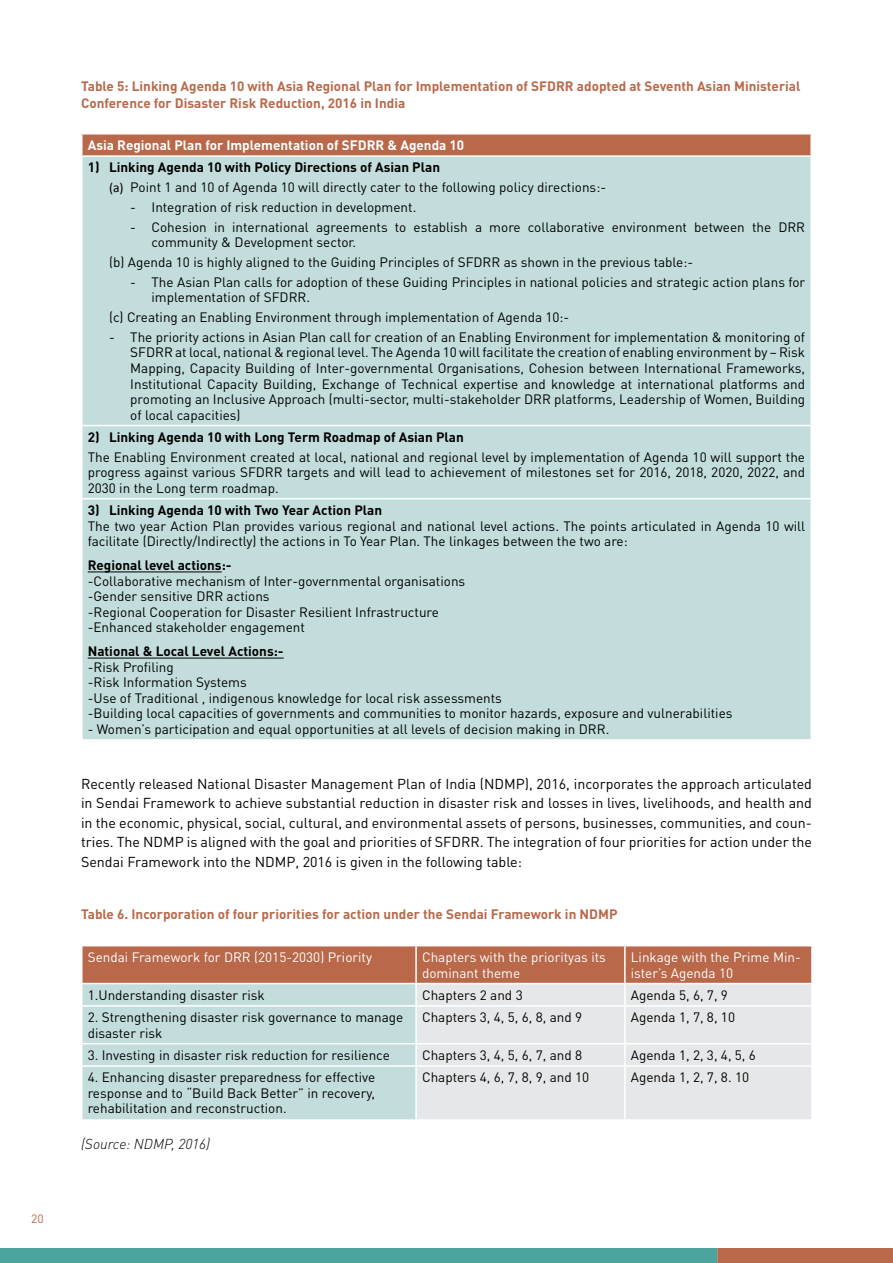
<style>
.page{position:relative;width:893px;height:1263px;background:#fff}
.page>*{position:absolute;margin:0;border:0;box-sizing:border-box;transform-origin:0 0}
.t1{font:14.25px/19.5px "DIN Pro";color:#000;text-align:justify}
.t2{font:italic 300 14.25px "DIN Pro";color:#000}
.t3{font:13.5px/15.5px "DIN Pro";color:#000}
.t4{font:700 13.5px "DIN Pro";color:#b9684a}
.t5{font:700 13.5px "DIN Pro";color:#000}
.t6{font:13.5px/15.6px "DIN Pro";color:#fff}
.t7{font:700 13.5px "DIN Pro";color:#fff}
.t8{font:12px "DIN Pro";color:#b9684a}
.s1{font-weight:700}
.s2{font-family:"Calibri"}
</style>
<div class="page">
<div style="left:717px;top:1248px;width:176px;height:15px;background:#b9684a"></div>
<div style="left:0;top:1248px;width:717px;height:15px;background:#4ba4a0"></div>
<div style="left:82px;top:134px;width:729px;height:22px;background:#b9684a"></div>
<div style="left:82px;top:157px;width:728px;height:582px;background:#c2dddb"></div>
<hr style="left:81px;top:133px;width:731px;height:2px;background:#fff">
<hr style="left:810px;top:135px;width:2px;height:20px;background:#fff">
<hr style="left:81px;top:155px;width:731px;height:2px;background:#fff">
<hr style="left:81px;top:425px;width:731px;height:1px;background:#fff">
<hr style="left:81px;top:498px;width:731px;height:1px;background:#fff">
<hr style="left:88px;top:572px;width:134px;height:1px;background:#000">
<hr style="left:88px;top:658px;width:196px;height:1px;background:#000">
<div style="left:82px;top:1006px;width:333px;height:113px;background:#c2dddb"></div>
<div style="left:417px;top:1007px;width:394px;height:112px;background:#e6e7e8"></div>
<svg style="left:81px;top:946px;width:731px;height:59px;background:#c59784"></svg>
<hr style="left:416px;top:983px;width:209px;height:1px;background:#fff">
<hr style="left:415px;top:984px;width:2px;height:21px;background:#fff">
<hr style="left:625px;top:983px;width:188px;height:1px;background:#fff">
<hr style="left:624px;top:984px;width:2px;height:21px;background:#fff">
<hr style="left:811px;top:984px;width:2px;height:21px;background:#fff">
<hr style="left:624px;top:1006px;width:2px;height:37px;background:#fff">
<hr style="left:81px;top:1043px;width:335px;height:1px;background:#fff">
<hr style="left:416px;top:1043px;width:209px;height:1px;background:#fff">
<hr style="left:625px;top:1043px;width:188px;height:1px;background:#fff">
<hr style="left:624px;top:1044px;width:2px;height:21px;background:#fff">
<hr style="left:81px;top:1065px;width:335px;height:2px;background:#fff">
<hr style="left:416px;top:1065px;width:209px;height:2px;background:#fff">
<hr style="left:625px;top:1065px;width:188px;height:2px;background:#fff">
<hr style="left:624px;top:1067px;width:2px;height:52px;background:#fff">
<p class="t8" style="left:31px;top:1210px;width:14px">20</p>
<p class="t4" style="left:81px;top:77px;width:476px">Table 5: Linking Agenda 10 with Asia Regional Plan for I mplementation of SFDRR</p>
<p class="t4" style="left:577px;top:77px;width:225px">adopted at Seventh Asian M inisterial</p>
<p class="t4" style="left:81px;top:93px;width:326px">Conference for Disaster Risk Reduction, 2016 in I ndia</p>
<p class="t7" style="left:88px;top:136px;width:280px">Asia Regional Plan for I mplementation of SFDRR</p>
<p class="t7" style="left:388px;top:136px;width:78px">&amp; Agenda 10</p>
<p class="t3" style="left:109px;top:157px;width:499px;line-height:19.8px;text-indent:-21px"><span class="s1">1) Linking Agenda 10 with Policy Directions of Asian Plan<br></span><span class="s2">(a)</span> Point 1 and 10 of Agenda 10 will directly cater to the following policy directions:-</p>
<p class="t3" style="left:130px;top:199px;width:288px">- Integration of risk reduction in development.</p>
<p class="t3" style="left:152px;top:219px;width:655px;text-indent:-21px">- Cohesion in international agreements to establish a more collaborative environment between the DRR community &amp; Development sector.</p>
<p class="t3" style="left:109px;top:254px;width:586px">(b) Agenda 10 is highly aligned to the Guiding Principles of SFDRR as shown in the previous table:-</p>
<p class="t3" style="left:152px;top:274px;width:655px;text-indent:-21px">- The Asian Plan calls for adoption of these Guiding Principles in national policies and strategic action plans for implementation of SFDRR.</p>
<p class="t3" style="left:109px;top:309px;width:462px">(c) Creating an Enabling Environment through implementation of Agenda 10:-</p>
<p class="t3" style="left:130px;top:329px;width:676px;text-align:justify;text-indent:-21px">- The priority actions in Asian Plan call for creation of an Enabling Environment for implementation &amp; monitoring of SFDRR at local, national &amp; regional level. The Agenda 10 will facilitate the creation of enabling environment by – Risk Mapping, Capacity Building of Inter-governmental Organisations, Cohesion between International Frameworks, Institutional Capacity Building, Exchange of Technical expertise and knowledge at international platforms and promoting an Inclusive Approach (multi-sector, multi-stakeholder DRR platforms, Leadership of Women, Building of local capacities)</p>
<p class="t5" style="left:88px;top:428px;width:378px">2) Linking Agenda 10 with Long Term Roadmap of Asian Plan</p>
<p class="t3" style="left:88px;top:448px;width:719px;text-align:justify">The Enabling Environment created at local, national and regional level by implementation of Agenda 10 will support the progress against various SFDRR targets and will lead to achievement of milestones set for 2016, 2018, 2020, 2022, and 2030 in the Long term roadmap.</p>
<p class="t5" style="left:88px;top:501px;width:296px">3) Linking Agenda 10 with Two Year Action Plan</p>
<p class="t3" style="left:88px;top:517px;width:719px">The two year Action Plan provides various regional and national level actions. The points articulated in Agenda 10 will facilitate (Directly/Indirectly) the actions in To Year Plan. The linkages between the two are:</p>
<p class="t5" style="left:88px;top:556px;width:145px">Regional level actions:-</p>
<p class="t3" style="left:88px;top:572px;width:379px">-Collaborative mechanism of Inter-governmental organisations -Gender sensitive DRR actions<br>-Regional Cooperation for Disaster Resilient Infrastructure -Enhanced stakeholder engagement</p>
<p class="t5" style="left:88px;top:642px;width:197px">National &amp; Local Level Actions:-</p>
<p class="t3" style="left:88px;top:659px;width:646px">-Risk Profiling<br>-Risk Information Systems<br>-Use of Traditional , indigenous knowledge for local risk assessments<br>-Building local capacities of governments and communities to monitor hazards, exposure and vulnerabilities</p>
<p class="t3" style="left:88px;top:721px;width:523px">- Women’s participation and equal opportunities at all levels of decision making in DRR.</p>
<p class="t1" style="left:81px;top:773px;width:732px">Recently released National Disaster Management Plan of India (NDMP), 2016, incorporates the approach articulated in Sendai Framework to achieve substantial reduction in disaster risk and losses in lives, livelihoods, and health and in the economic, physical, social, cultural, and environmental assets of persons, businesses, communities, and coun&shy;tries. The NDMP is aligned with the goal and priorities of SFDRR. The integration of four priorities for action under the Sendai Framework into the NDMP, 2016 is given in the following table:</p>
<p class="t4" style="left:81px;top:905px;width:509px">Table 6. I ncorporation of four priorities for action under the Sendai Framework in NDM</p>
<p class="t4" style="left:609px;top:905px;width:10px">P</p>
<p class="t6" style="left:88px;top:949px;width:286px">Sendai Framework for DRR (2015-2030) Priority</p>
<p class="t6" style="left:422px;top:949px;width:185px">Chapters with the priorityas its dominant theme</p>
<p class="t6" style="left:631px;top:949px;width:171px">Linkage with the Prime Min&shy;ister’s Agenda 10</p>
<p class="t3" style="left:88px;top:987px;width:178px">1.Understanding disaster risk</p>
<p class="t3" style="left:422px;top:987px;width:102px">Chapters 2 and 3</p>
<p class="t3" style="left:631px;top:987px;width:99px">Agenda 5, 6, 7, 9</p>
<p class="t3" style="left:88px;top:1009px;width:317px">2. Strengthening disaster risk governance to manage disaster risk</p>
<p class="t3" style="left:422px;top:1009px;width:162px">Chapters 3, 4, 5, 6, 8, and 9</p>
<p class="t3" style="left:631px;top:1009px;width:106px">Agenda 1, 7, 8, 10</p>
<p class="t3" style="left:88px;top:1047px;width:304px">3. Investing in disaster risk reduction for resilience</p>
<p class="t3" style="left:422px;top:1047px;width:162px">Chapters 3, 4, 5, 6, 7, and 8</p>
<p class="t3" style="left:631px;top:1047px;width:127px">Agenda 1, 2, 3, 4, 5, 6</p>
<p class="t3" style="left:88px;top:1069px;width:289px;text-align:justify">4. Enhancing disaster preparedness for effective response and to “Build Back Better” in recovery, rehabilitation and reconstruction.</p>
<p class="t3" style="left:422px;top:1069px;width:169px">Chapters 4, 6, 7, 8, 9, and 10</p>
<p class="t3" style="left:631px;top:1069px;width:120px">Agenda 1, 2, 7, 8. 10</p>
<p class="t2" style="left:81px;top:1133px;width:131px">(Source: NDMP, 2016)</p>
</div>
